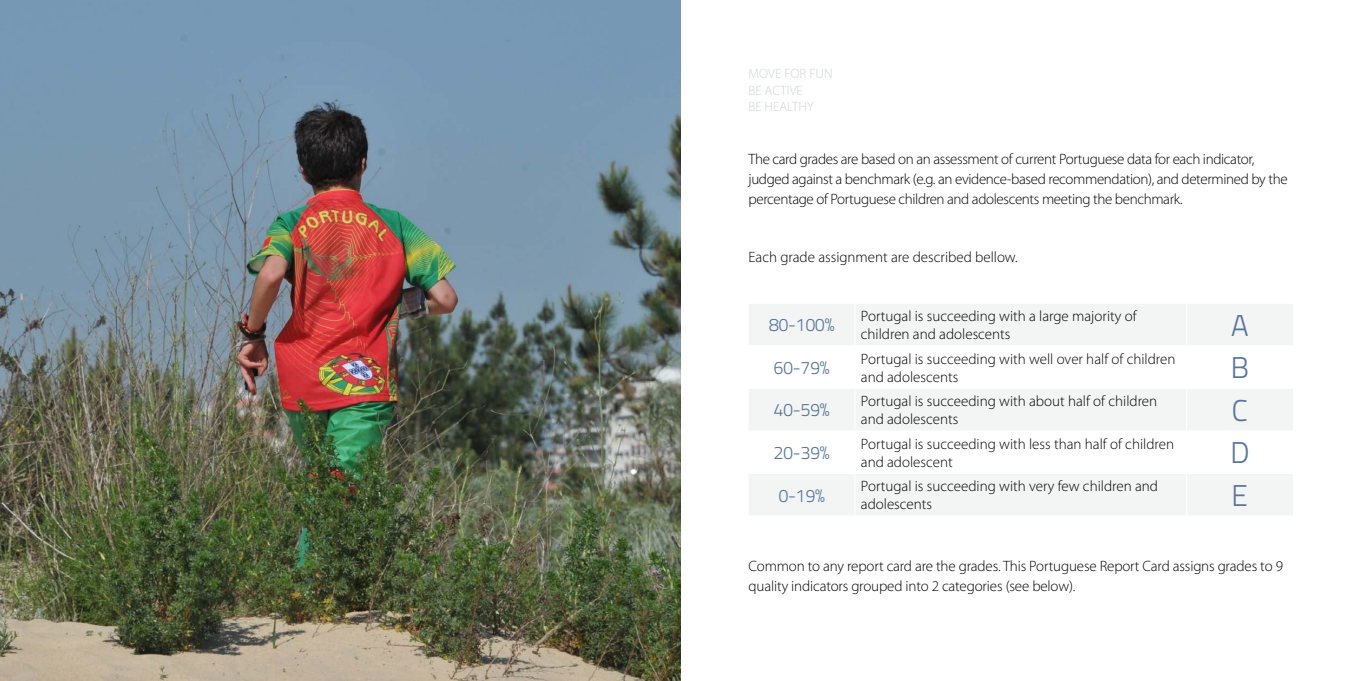
<style>
.page{position:relative;width:1361px;height:681px;background:#fff}
.page>*{position:absolute;margin:0;border:0;box-sizing:border-box;transform-origin:0 0}
.t1{font:30px "Titillium Text 14 L 250 wt";color:#58769b}
.t2{font:18px "Titillium Text 14 L 250 wt";color:#58769b}
.t3{font:300 15px/18px "Myriad Pro";letter-spacing:-.01em;color:#000}
.t4{font:300 13.5px "Myriad Pro";color:#d1d3d4}
</style>
<div class="page">
<img style="left:0;top:0;width:680px;height:680px">
<svg style="left:749px;top:304px;width:544px;height:211px;fill:#f3f4f4"></svg>
<hr style="left:854px;top:304px;width:1px;height:41px;background:#fff">
<hr style="left:1186px;top:304px;width:1px;height:41px;background:#fff">
<hr style="left:748px;top:345px;width:107px;height:1px;background:#fff">
<hr style="left:855px;top:345px;width:331px;height:1px;background:#fff">
<hr style="left:854px;top:346px;width:1px;height:41px;background:#fff">
<hr style="left:1186px;top:345px;width:107px;height:1px;background:#fff">
<hr style="left:1186px;top:346px;width:1px;height:41px;background:#fff">
<hr style="left:748px;top:387px;width:107px;height:2px;background:#fff">
<hr style="left:855px;top:387px;width:331px;height:2px;background:#fff">
<hr style="left:854px;top:389px;width:1px;height:41px;background:#fff">
<hr style="left:1186px;top:387px;width:107px;height:2px;background:#fff">
<hr style="left:1186px;top:389px;width:1px;height:41px;background:#fff">
<hr style="left:748px;top:430px;width:107px;height:1px;background:#fff">
<hr style="left:855px;top:430px;width:331px;height:1px;background:#fff">
<hr style="left:854px;top:431px;width:1px;height:41px;background:#fff">
<hr style="left:1186px;top:430px;width:107px;height:1px;background:#fff">
<hr style="left:1186px;top:431px;width:1px;height:41px;background:#fff">
<hr style="left:748px;top:472px;width:107px;height:2px;background:#fff">
<hr style="left:855px;top:472px;width:331px;height:2px;background:#fff">
<hr style="left:854px;top:474px;width:1px;height:41px;background:#fff">
<hr style="left:1186px;top:472px;width:107px;height:2px;background:#fff">
<hr style="left:1186px;top:474px;width:1px;height:41px;background:#fff">
<p class="t4" style="left:748px;top:66px;width:86px">MOVE FOR FUN</p>
<p class="t4" style="left:748px;top:82px;width:56px">BE ACTIVE</p>
<p class="t4" style="left:748px;top:99px;width:67px">BE HEALTHY</p>
<p class="t3" style="left:748px;top:149px;width:540px;line-height:19.5px">The card grades are based on an assessment of current Portuguese data for each indicator, judged against a benchmark (e.g. an evidence-based recommendation), and determined by the percentage of Portuguese children and adolescents meeting the benchmark.</p>
<p class="t3" style="left:748px;top:248px;width:271px">Each grade assignment are described bellow.</p>
<p class="t2" style="left:769px;top:314px;width:67px">80-100%</p>
<p class="t3" style="left:861px;top:307px;width:277px">Portugal is succeeding with a large majority of</p>
<p class="t3" style="left:861px;top:325px;width:151px">children and adolescents</p>
<p class="t1" style="left:1230px;top:307px;width:20px">A</p>
<p class="t2" style="left:774px;top:357px;width:57px">60-79%</p>
<p class="t3" style="left:861px;top:349px;width:316px">Portugal is succeeding with well over half of children and adolescents</p>
<p class="t1" style="left:1230px;top:350px;width:20px">B</p>
<p class="t2" style="left:774px;top:399px;width:57px">40-59%</p>
<p class="t3" style="left:861px;top:392px;width:298px">Portugal is succeeding with about half of children and adolescents</p>
<p class="t1" style="left:1231px;top:392px;width:18px">C</p>
<p class="t2" style="left:774px;top:442px;width:57px">20-39%</p>
<p class="t3" style="left:861px;top:434px;width:315px">Portugal is succeeding with less than half of children and adolescent</p>
<p class="t1" style="left:1230px;top:435px;width:21px">D</p>
<p class="t2" style="left:778px;top:484px;width:48px">0-19%</p>
<p class="t3" style="left:861px;top:477px;width:299px">Portugal is succeeding with very few children and adolescents</p>
<p class="t1" style="left:1231px;top:477px;width:19px">E</p>
<p class="t3" style="left:748px;top:556px;width:536px;line-height:19.5px">Common to any report card are the grades. This Portuguese Report Card assigns grades to 9 quality indicators grouped into 2 categories (see below).</p>
</div>
